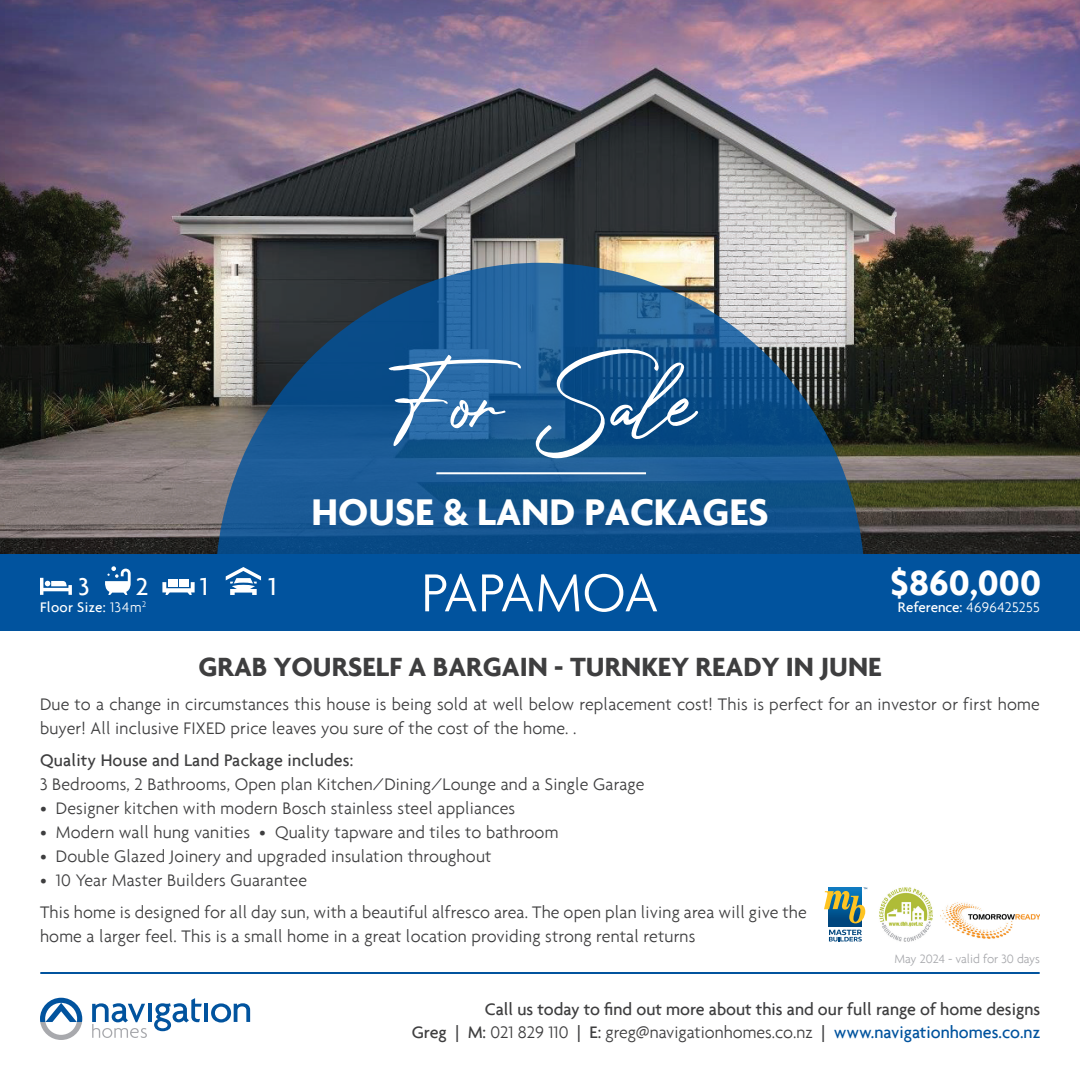
<style>
.page{position:relative;width:1080px;height:1080px;background:#fff}
.page>*{position:absolute;margin:0;border:0;box-sizing:border-box;transform-origin:0 0}
.t1{font:102.4px "Photograph Signature";color:#fff}
.t2{font:300 57.8px "Agenda";letter-spacing:-.015em;color:#fff}
.t3{font:700 40px "Agenda";color:#fff}
.t4{font:700 37.6px "Agenda";color:#fff}
.t5{font:700 28.4px "Agenda";color:#3e3e3f}
.t6{font:500 26.1px "Agenda";color:#fff}
.t7{font:300 18px/24px "Agenda";letter-spacing:.01em;color:#3e3e3f}
.t8{font:500 18px/23px "Agenda";color:#3e3e3f;text-align:right}
.t9{font:500 15px "Agenda";color:#fff}
.t10{font:500 15px "Agenda";letter-spacing:.02em;color:#fff}
.t11{font:300 13px "Agenda";color:#a8a9ad}
.s1{font-weight:300}
.s2{color:#01539e}
</style>
<div class="page">
<hr style="left:148px;top:1004px;width:3px;height:18px;background:#01539e">
<svg style="left:154px;top:998px;width:48px;height:33px"></svg>
<hr style="left:204px;top:1004px;width:4px;height:18px;background:#01539e">
<svg style="left:211px;top:1003px;width:39px;height:20px"></svg>
<svg style="left:92px;top:1003px;width:55px;height:35px"></svg>
<svg style="left:40px;top:998px;width:42px;height:42px"></svg>
<hr style="left:41px;top:972px;width:998px;height:2px;background:#01539e">
<img style="left:879px;top:887px;width:54px;height:55px">
<img style="left:940px;top:902px;width:100px;height:37px">
<svg style="left:829px;top:923px;width:32px;height:3px"></svg>
<svg style="left:824px;top:887px;width:43px;height:36px;background:#7f9a84"></svg>
<svg style="left:829px;top:930px;width:33px;height:11px"></svg>
<img style="left:0;top:0;width:1080px;height:554px">
<div style="left:0;top:554px;width:1080px;height:76px;background:#01539e"></div>
<svg style="left:215px;top:263px;width:650px;height:318px;background:#2a5e8c"></svg>
<hr style="left:436px;top:472px;width:210px;height:2px;background:#fff">
<svg style="left:40px;top:578px;width:32px;height:17px"></svg>
<div style="left:168px;top:579px;width:10px;height:7px;background:#fff"></div>
<div style="left:179px;top:579px;width:10px;height:7px;background:#fff"></div>
<svg style="left:162px;top:582px;width:33px;height:13px"></svg>
<svg style="left:105px;top:566px;width:26px;height:29px"></svg>
<svg style="left:226px;top:567px;width:35px;height:28px"></svg>
<h1 class="t1" style="left:387px;top:311px;width:310px">For Sale</h1>
<h3 class="t6" style="left:78px;top:571px;width:13px">3</h3>
<h3 class="t6" style="left:136px;top:571px;width:14px">2</h3>
<h3 class="t6" style="left:200px;top:571px;width:10px">1</h3>
<h3 class="t6" style="left:268px;top:571px;width:10px">1</h3>
<p class="t10" style="left:40px;top:598px;width:108px">Floor Size: <span class="s1">134m</span><sup>2</sup></p>
<h3 class="t3" style="left:312px;top:487px;width:458px">HOUSE &amp; LAND PACKAGES</h3>
<h2 class="t2" style="left:421px;top:559px;width:239px">PAPAMOA</h2>
<h3 class="t4" style="left:891px;top:560px;width:152px">$860,000</h3>
<p class="t9" style="left:898px;top:598px;width:144px">Reference: <span class="s1">4696425255</span></p>
<h3 class="t5" style="left:198px;top:649px;width:685px">GRAB YOURSELF A BARGAIN - TURNKEY READY IN JUNE</h3>
<p class="t7" style="left:40px;top:692px;width:1001px">Due to a change in circumstances this house is being sold at well below replacement cost! This is perfect for an investor or first home buyer! All inclusive FIXED price leaves you sure of the cost of the home. .</p>
<p class="t8" style="left:40px;top:748px;width:315px">Quality House and Land Package includes:</p>
<p class="t7" style="left:40px;top:772px;width:606px">3 Bedrooms, 2 Bathrooms, Open plan Kitchen/Dining/Lounge and a Single Garage</p>
<p class="t7" style="left:40px;top:796px;width:477px">• Designer kitchen with modern Bosch stainless steel appliances</p>
<p class="t7" style="left:40px;top:820px;width:520px">• Modern wall hung vanities • Quality tapware and tiles to bathroom</p>
<p class="t7" style="left:40px;top:844px;width:453px">• Double Glazed Joinery and upgraded insulation throughout</p>
<p class="t7" style="left:40px;top:864px;width:768px;line-height:32px">• 10 Year Master Builders Guarantee<br>This home is designed for all day sun, with a beautiful alfresco area. The open plan living area will give the</p>
<p class="t7" style="left:40px;top:924px;width:657px">home a larger feel. This is a small home in a great location providing strong rental returns</p>
<p class="t11" style="left:895px;top:951px;width:147px">May 2024 - valid for 30 days</p>
<p class="t8" style="left:412px;top:997px;width:630px">Call us today to find out more about this and our full range of home designs<br>Greg | M: <span class="s1">021 829 110</span> | E: <span class="s1">greg@navigationhomes.co.nz</span> | <span class="s2">www.navigationhomes.co.nz</span></p>
</div>
